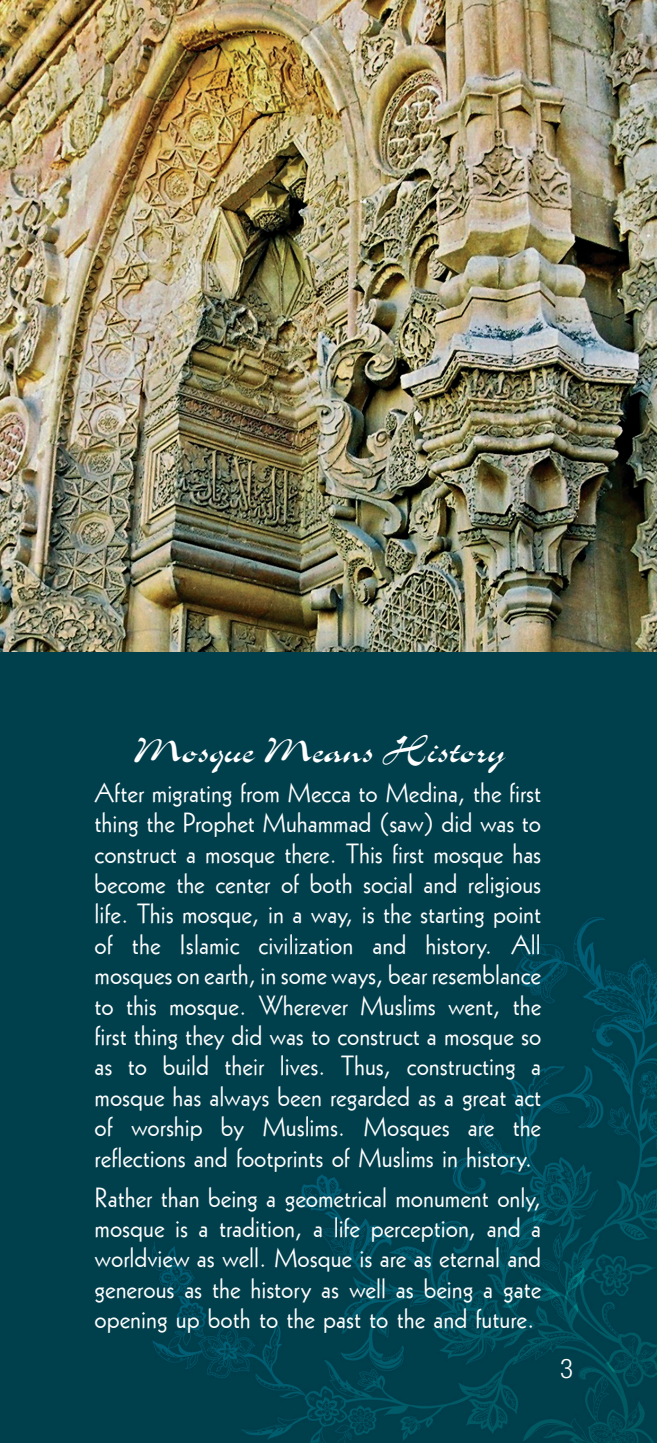
<style>
.page{position:relative;width:662px;height:1444px;background:#fff}
.page>*{position:absolute;margin:0;border:0;box-sizing:border-box;transform-origin:0 0}
.t1{font:40.5px "Slogan";color:#fff}
.t2{font:27px/30.4px "Geometric 231 BT Roman C";color:#fff;text-align:justify}
.t3{font:300 condensed 27px "Helvetica Neue LT Com";color:#fff}
</style>
<div class="page">
<img style="left:0;top:651px;width:656px;height:791px">
<img style="left:0;top:1px;width:656px;height:650px">
<h1 class="t1" style="left:132px;top:729px;width:373px">Mosque Means History</h1>
<p class="t2" style="left:95px;top:776px;width:448px">After migrating from Mecca to Medina, the first thing the Prophet Muhammad (saw) did was to construct a mosque there. This first mosque has become the center of both social and religious life. This mosque, in a way, is the starting point of the Islamic civilization and history. All mosques on earth, in some ways, bear resemblance to this mosque. Wherever Muslims went, the first thing they did was to construct a mosque so as to build their lives. Thus, constructing a mosque has always been regarded as a great act of worship by Muslims. Mosques are the reflections and footprints of Muslims in history.</p>
<p class="t2" style="left:95px;top:1180px;width:448px">Rather than being a geometrical monument only, mosque is a tradition, a life perception, and a worldview as well. Mosque is are as eternal and generous as the history as well as being a gate opening up both to the past to the and future.</p>
<p class="t3" style="left:560px;top:1352px;width:14px">3</p>
</div>
